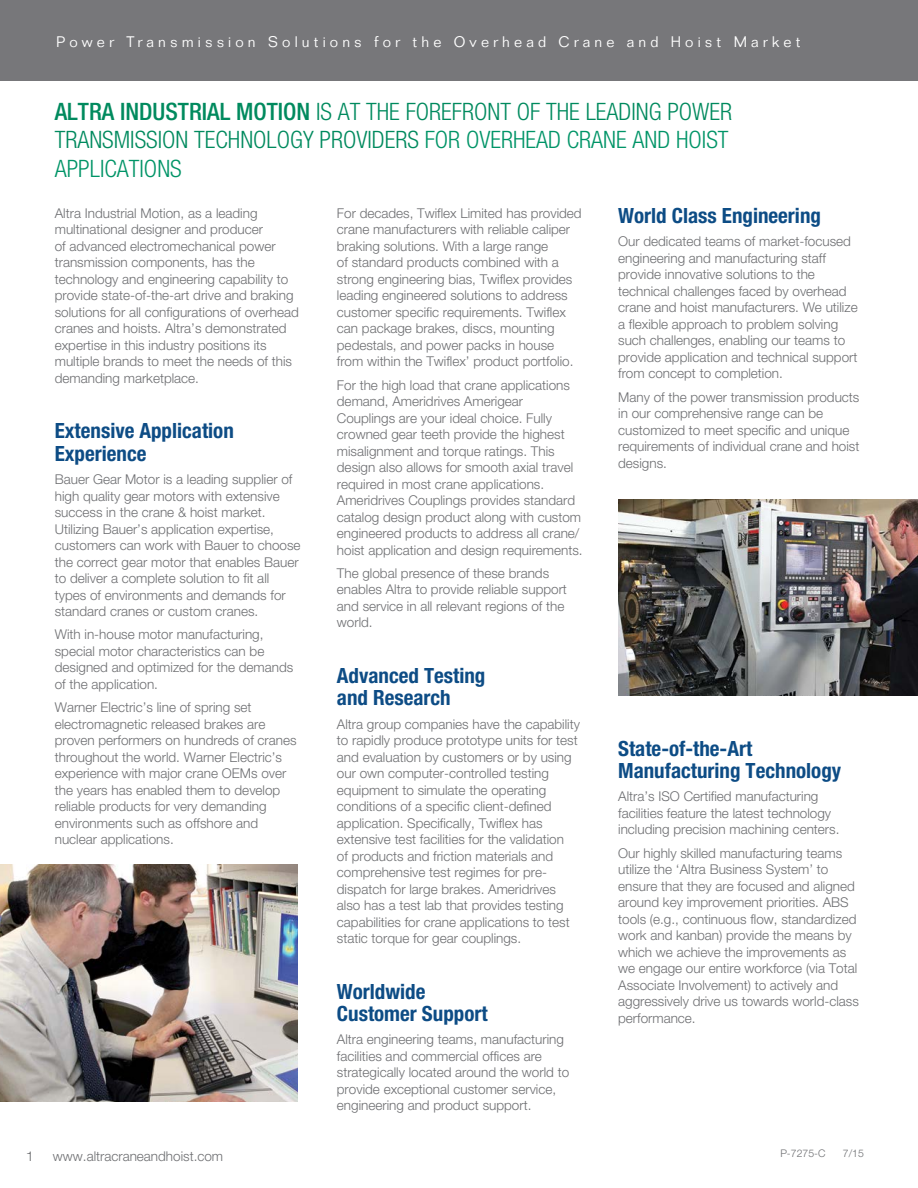
<style>
.page{position:relative;width:918px;height:1188px;background:#fff}
.page>*{position:absolute;margin:0;border:0;box-sizing:border-box;transform-origin:0 0}
.t1{font:300 condensed 24px/28.8px "Helvetica Neue LT Std";color:#008a5e}
.t2{font:700 condensed 21px/22.5px "Helvetica Neue LT Std";color:#0d4c85}
.t3{font:300 15px "Folio Std";letter-spacing:.275em;color:#fff}
.other_body{font:300 13.5px/16.5px "Helvetica Neue LT Std";color:#6d6e71}
.other_body-2{font:300 13.5px "Helvetica Neue LT Std";color:#6d6e71;scale:1.1 1}
.t4{font:300 10.5px "Helvetica Neue LT Std";color:#6d6e71}
.s1{font-weight:500}
.s2{color:#009467}
</style>
<div class="page">
<div style="left:0;top:0;width:918px;height:81px;background:#77777a"></div>
<img style="left:618px;top:499px;width:299px;height:197px">
<img style="left:0;top:864px;width:298px;height:238px">
<p class="t3" style="left:56px;top:33px;width:746px">Power Transmission Solutions for the Overhead Crane and Hoist Market</p>
<p class="t1" style="left:55px;top:97px;width:679px"><span class="s1">ALTRA INDUSTRIAL MOTION</span> IS AT THE FOREFRONT OF THE LEADING POWER<br>TRANSMISSION TECHNOLOGY PROVIDERS <span class="s2">FOR OVERHEAD CRANE AND HOIST<br>APPLICATIONS</span></p>
<p class="other_body" style="left:55px;top:205px;width:246px">Altra Industrial Motion, as a leading multinational designer and producer<br>of advanced electromechanical power transmission components, has the technology and engineering capability to provide state-of-the-art drive and braking solutions for all configurations of overhead cranes and hoists. Altra’s demonstrated expertise in this industry positions its multiple brands to meet the needs of this demanding marketplace.</p>
<p class="t2" style="left:55px;top:419px;width:181px">Extensive Application<br>Experience</p>
<p class="other_body" style="left:55px;top:471px;width:239px">Bauer Gear Motor is a leading supplier of high quality gear motors with extensive success in the crane &amp; hoist market.</p>
<p class="other_body" style="left:55px;top:520px;width:247px">Utilizing Bauer’s application expertise, customers can work with Bauer to choose the correct gear motor that enables Bauer to deliver a complete solution to fit all types of environments and demands for standard cranes or custom cranes.</p>
<p class="other_body" style="left:55px;top:626px;width:240px">With in-house motor manufacturing, special motor characteristics can be designed and optimized for the demands of the application.</p>
<p class="other_body" style="left:55px;top:699px;width:243px">Warner Electric’s line of spring set electromagnetic released brakes are proven performers on hundreds of cranes throughout the world. Warner Electric’s experience with major crane OEMs over the years has enabled them to develop reliable products for very demanding environments such as offshore and nuclear applications.</p>
<p class="other_body" style="left:337px;top:205px;width:246px">For decades, Twiflex Limited has provided crane manufacturers with reliable caliper braking solutions. With a large range<br>of standard products combined with a strong engineering bias, Twiflex provides leading engineered solutions to address customer specific requirements. Twiflex can package brakes, discs, mounting pedestals, and power packs in house from within the Twiflex’ product portfolio.</p>
<p class="other_body" style="left:337px;top:376px;width:247px">For the high load that crane applications demand, Ameridrives Amerigear Couplings are your ideal choice. Fully crowned gear teeth provide the highest misalignment and torque ratings. This design also allows for smooth axial travel required in most crane applications.<br>Ameridrives Couplings provides standard catalog design product along with custom engineered products to address all crane/ hoist application and design requirements.</p>
<p class="other_body" style="left:337px;top:565px;width:232px">The global presence of these brands enables Altra to provide reliable support and service in all relevant regions of the world.</p>
<p class="t2" style="left:337px;top:664px;width:150px">Advanced Testing and Research</p>
<p class="other_body" style="left:337px;top:715px;width:245px">Altra group companies have the capability to rapidly produce prototype units for test and evaluation by customers or by using our own computer-controlled testing equipment to simulate the operating conditions of a specific client-defined application. Specifically, Twiflex has extensive test facilities for the validation<br>of products and friction materials and comprehensive test regimes for pre&shy;dispatch for large brakes. Ameridrives also has a test lab that provides testing capabilities for crane applications to test static torque for gear couplings.</p>
<p class="t2" style="left:337px;top:980px;width:152px">Worldwide<br>Customer Support</p>
<p class="other_body" style="left:337px;top:1031px;width:234px">Altra engineering teams, manufacturing facilities and commercial offices are strategically located around the world to provide exceptional customer service, engineering and product support.</p>
<p class="t2" style="left:618px;top:204px;width:204px">World Class Engineering</p>
<p class="other_body" style="left:618px;top:233px;width:241px">Our dedicated teams of market-focused engineering and manufacturing staff provide innovative solutions to the technical challenges faced by overhead crane and hoist manufacturers. We utilize a flexible approach to problem solving such challenges, enabling our teams to provide application and technical support from concept to completion.</p>
<p class="other_body" style="left:618px;top:388px;width:243px">Many of the power transmission products in our comprehensive range can be customized to meet specific and unique requirements of individual crane and hoist designs.</p>
<p class="t2" style="left:618px;top:737px;width:225px">State-of-the-Art<br>Manufacturing Technology</p>
<p class="other_body" style="left:618px;top:788px;width:223px">Altra’s ISO Certified manufacturing facilities feature the latest technology including precision machining centers.</p>
<p class="other_body" style="left:618px;top:844px;width:242px">Our highly skilled manufacturing teams utilize the ‘Altra Business System’ to ensure that they are focused and aligned around key improvement priorities. ABS tools (e.g., continuous flow, standardized work and kanban) provide the means by which we achieve the improvements as we engage our entire workforce (via Total Associate Involvement) to actively and aggressively drive us towards world-class performance.</p>
<p class="other_body-2" style="left:26px;top:1147px;width:9px">1</p>
<p class="other_body" style="left:53px;top:1147px;width:172px">www.altracraneandhoist.com</p>
<p class="t4" style="left:780px;top:1147px;width:47px">P-7275-C</p>
<p class="t4" style="left:843px;top:1147px;width:23px">7/15</p>
</div>
